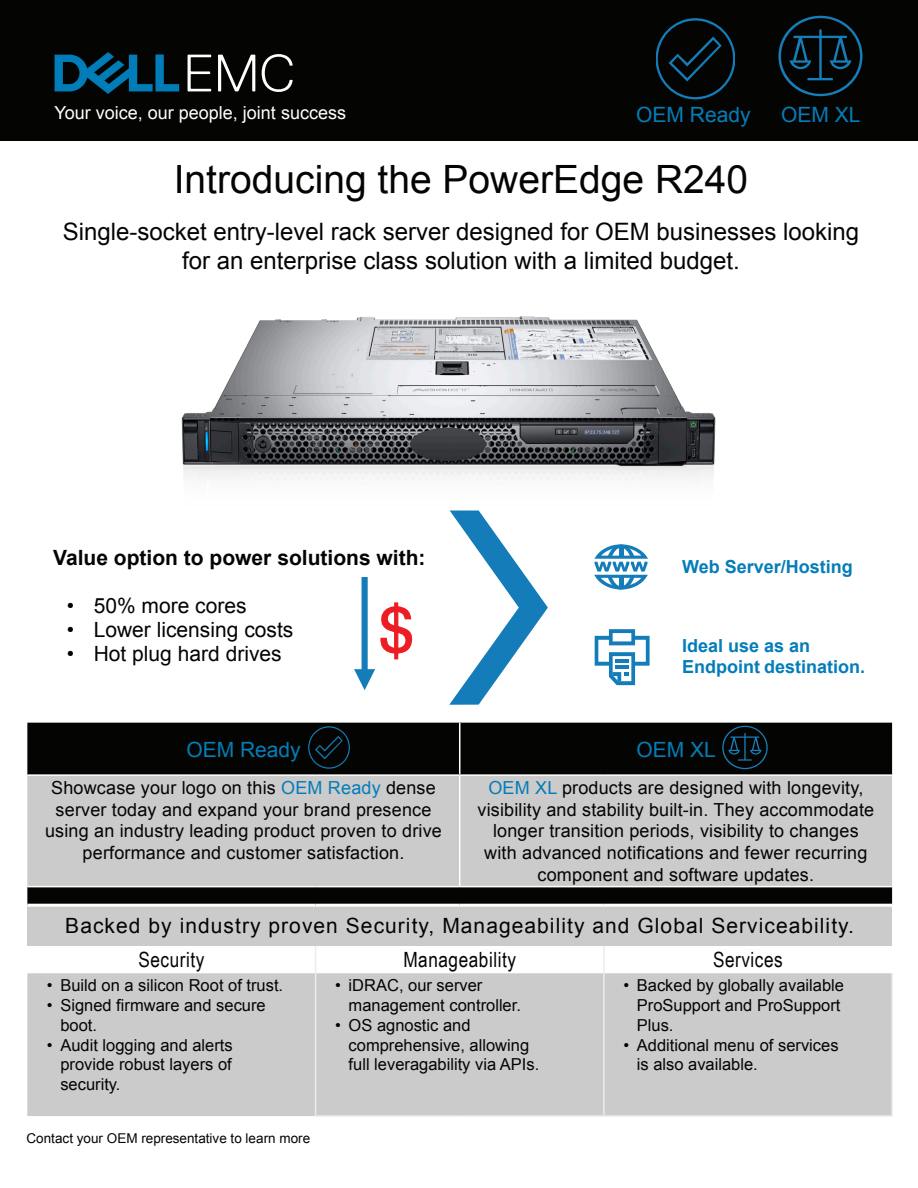
<style>
.page{position:relative;width:918px;height:1188px;background:#fff}
.page>*{position:absolute;margin:0;border:0;box-sizing:border-box;transform-origin:0 0}
.Table_Text{font:39px "Arial";color:#040503}
.Table_Text-2{font:24px/28.8px "Arial";color:#040503;text-align:center}
.Table_Text-3{font:21px "Arial";letter-spacing:.05em;color:#040503}
.Table_Text-4{font:21px "Arial";color:#040503}
.Table_Text-5{font:700 21px "Arial";color:#040503}
.Table_Text-6{font:21px "Arial Narrow";letter-spacing:.025em;color:#040503}
.Table_Text-7{font:21px "Arial";color:#047db8}
.Table_Text-8{font:18px/21.6px "Arial";letter-spacing:.01em;color:#040503;text-align:center}
.Table_Text-9{font:700 18px/21.6px "Arial";color:#047db8}
.t1{font:18px "Arial";color:#fff}
.t2{font:16.5px/19.8px "Arial";color:#040503}
.Table_Text-10{font:13.5px "Arial";color:#040503}
.s1{color:#047db8}
</style>
<div class="page">
<div style="left:0;top:0;width:918px;height:141px;background:#040503"></div>
<svg style="left:188px;top:54px;width:105px;height:38px"></svg>
<svg style="left:55px;top:52px;width:124px;height:42px"></svg>
<div style="left:27px;top:723px;width:865px;height:181px;background:#040503"></div>
<div style="left:27px;top:776px;width:865px;height:110px;background:#cbcbcb"></div>
<div style="left:27px;top:905px;width:865px;height:41px;background:#cbcbcb"></div>
<div style="left:27px;top:973px;width:864px;height:143px;background:#cbcbcb"></div>
<hr style="left:603px;top:946px;width:2px;height:27px;background:#ececee">
<hr style="left:315px;top:973px;width:1px;height:142px;background:#ececee">
<hr style="left:603px;top:973px;width:2px;height:142px;background:#ececee">
<hr style="left:891px;top:973px;width:2px;height:142px;background:#ececee">
<hr style="left:315px;top:1115px;width:145px;height:2px;background:#eee">
<hr style="left:460px;top:1115px;width:144px;height:2px;background:#eee">
<hr style="left:604px;top:1115px;width:289px;height:2px;background:#eee">
<hr style="left:27px;top:904px;width:289px;height:3px;background:#fffffd">
<hr style="left:316px;top:904px;width:144px;height:3px;background:#fffffd">
<hr style="left:460px;top:904px;width:144px;height:3px;background:#fffffd">
<hr style="left:604px;top:904px;width:288px;height:3px;background:#fffffd">
<hr style="left:27px;top:774px;width:289px;height:2px;background:#fff">
<hr style="left:316px;top:774px;width:144px;height:2px;background:#fff">
<hr style="left:460px;top:774px;width:144px;height:2px;background:#fff">
<hr style="left:604px;top:774px;width:288px;height:2px;background:#fff">
<hr style="left:27px;top:886px;width:289px;height:1px;background:#fff">
<hr style="left:316px;top:886px;width:144px;height:1px;background:#fff">
<hr style="left:460px;top:886px;width:144px;height:1px;background:#fff">
<hr style="left:604px;top:886px;width:288px;height:1px;background:#fff">
<hr style="left:459px;top:723px;width:1px;height:51px;background:#fff">
<hr style="left:459px;top:776px;width:1px;height:110px;background:#fff">
<div style="left:362px;top:577px;width:6px;height:96px;background:#147db9"></div>
<svg style="left:354px;top:669px;width:21px;height:21px"></svg>
<svg style="left:380px;top:602px;width:32px;height:58px"></svg>
<svg style="left:594px;top:544px;width:54px;height:45px"></svg>
<svg style="left:595px;top:629px;width:55px;height:56px"></svg>
<svg style="left:308px;top:726px;width:42px;height:43px;background:#06141b"></svg>
<svg style="left:722px;top:726px;width:46px;height:43px;background:#071c26"></svg>
<img style="left:181px;top:316px;width:535px;height:195px">
<svg style="left:656px;top:18px;width:79px;height:81px"></svg>
<svg style="left:778px;top:16px;width:84px;height:80px"></svg>
<svg style="left:450px;top:511px;width:98px;height:194px"></svg>
<p class="t1" style="left:55px;top:100px;width:293px">Your voice, our people, joint success</p>
<p class="Table_Text-7" style="left:636px;top:100px;width:116px">OEM Ready</p>
<p class="Table_Text-7" style="left:781px;top:100px;width:81px">OEM XL</p>
<p class="Table_Text" style="left:174px;top:153px;width:576px">Introducing the PowerEdge R240</p>
<p class="Table_Text-2" style="left:63px;top:217px;width:798px">Single-socket entry-level rack server designed for OEM businesses looking for an enterprise class solution with a limited budget.</p>
<p class="Table_Text-5" style="left:53px;top:543px;width:374px">Value option to power solutions with:</p>
<p class="Table_Text-4" style="left:67px;top:591px;width:181px">• 50% more cores</p>
<p class="Table_Text-4" style="left:67px;top:615px;width:228px">• Lower licensing costs</p>
<p class="Table_Text-4" style="left:67px;top:639px;width:216px">• Hot plug hard drives</p>
<p class="Table_Text-9" style="left:682px;top:557px;width:172px">Web Server/Hosting</p>
<p class="Table_Text-9" style="left:682px;top:635px;width:185px">Ideal use as an<br>Endpoint destination.</p>
<p class="Table_Text-7" style="left:186px;top:735px;width:116px">OEM Ready</p>
<p class="Table_Text-7" style="left:637px;top:735px;width:81px">OEM XL</p>
<p class="Table_Text-8" style="left:45px;top:777px;width:398px">Showcase your logo on this <span class="s1">OEM Ready</span> dense server today and expand your brand presence using an industry leading product proven to drive performance and customer satisfaction.</p>
<p class="Table_Text-8" style="left:477px;top:777px;width:398px"><span class="s1">OEM XL</span> products are designed with longevity, visibility and stability built-in. They accommodate longer transition periods, visibility to changes with advanced notifications and fewer recurring component and software updates.</p>
<p class="Table_Text-3" style="left:65px;top:911px;width:790px">Backed by industry proven Security, Manageability and Global Serviceability.</p>
<p class="Table_Text-6" style="left:139px;top:944px;width:67px">Security</p>
<p class="Table_Text-6" style="left:403px;top:944px;width:114px">Manageability</p>
<p class="Table_Text-6" style="left:713px;top:944px;width:71px">Services</p>
<p class="t2" style="left:47px;top:975px;width:238px">• Build on a silicon Root of trust.</p>
<p class="t2" style="left:60px;top:995px;width:207px;text-indent:-14px">• Signed firmware and secure boot.</p>
<p class="t2" style="left:60px;top:1035px;width:174px;text-align:justify;text-indent:-14px">• Audit logging and alerts provide robust layers of security.</p>
<p class="t2" style="left:349px;top:975px;width:174px;text-indent:-14px">• iDRAC, our server management controller.</p>
<p class="t2" style="left:349px;top:1015px;width:192px;text-indent:-14px">• OS agnostic and comprehensive, allowing full leveragability via APIs.</p>
<p class="t2" style="left:637px;top:975px;width:209px;text-indent:-14px">• Backed by globally available<br>ProSupport and ProSupport<br>Plus.</p>
<p class="t2" style="left:637px;top:1035px;width:203px;text-indent:-14px">• Additional menu of services is also available.</p>
<p class="Table_Text-10" style="left:27px;top:1129px;width:285px">Contact your OEM representative to learn more</p>
</div>
